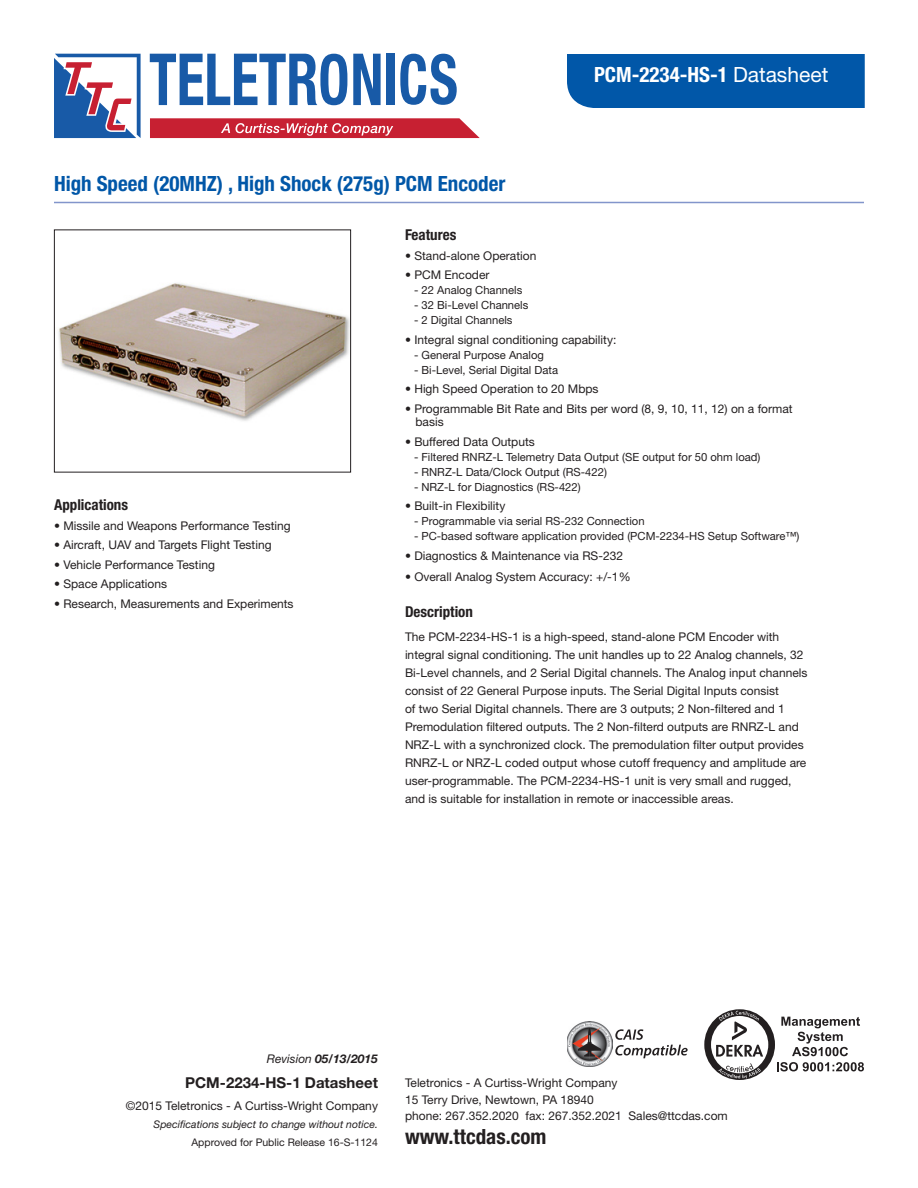
<style>
.page{position:relative;width:918px;height:1188px;background:#fff}
.page>*{position:absolute;margin:0;border:0;box-sizing:border-box;transform-origin:0 0}
.t1{font:700 condensed 21px "Helvetica Neue LT Std";color:#0157a8}
.t2{font:700 condensed 21px "Helvetica Neue LT Std";color:#fff}
.t3{font:700 condensed 21px "Helvetica Neue LT Std";color:#231f20}
.t4{font:700 condensed 15px "Helvetica Neue LT Std";color:#231f20}
.t5{font:700 15px "Helvetica Neue LT Std";color:#231f20}
.t6{font:12px/18px "Helvetica Neue LT Std";color:#231f20}
.t7{font:italic 700 12px "Helvetica Neue LT Std";color:#231f20}
.t8{font:11.25px "Helvetica Neue LT Std";color:#231f20}
.t9{font:italic 10.5px "Helvetica Neue LT Std";color:#231f20}
.t10{font:10.5px "Helvetica Neue LT Std";color:#231f20}
.s1{font-weight:400;font-stretch:normal}
.s2{font-weight:400}
</style>
<div class="page">
<div style="left:567px;top:54px;width:298px;height:54px;background:#0157a8"></div>
<hr style="left:54px;top:202px;width:810px;height:1px;background:#8295cb">
<img style="left:58px;top:283px;width:291px;height:138px">
<div style="left:54px;top:230px;width:297px;height:242px;border:1px solid #231f20"></div>
<img style="left:567px;top:1021px;width:45px;height:46px">
<svg style="left:615px;top:1029px;width:73px;height:29px"></svg>
<svg style="left:704px;top:1009px;width:160px;height:71px"></svg>
<svg style="left:54px;top:54px;width:87px;height:84px"></svg>
<svg style="left:150px;top:54px;width:197px;height:51px"></svg>
<svg style="left:353px;top:54px;width:28px;height:51px"></svg>
<div style="left:387px;top:54px;width:8px;height:51px;background:#185aa7"></div>
<svg style="left:400px;top:54px;width:57px;height:51px"></svg>
<svg style="left:150px;top:118px;width:330px;height:20px;background:#ce3d4d"></svg>
<h1 class="t1" style="left:54px;top:171px;width:453px">High Speed (20MHZ) , High Shock (275g) PCM Encoder</h1>
<h1 class="t2" style="left:594px;top:62px;width:236px">PCM-2234-HS-1 <span class="s1">Datasheet</span></h1>
<p class="t4" style="left:54px;top:496px;width:76px">Applications</p>
<p class="t6" style="left:54px;top:516px;width:238px">• Missile and Weapons Performance Testing</p>
<p class="t6" style="left:54px;top:536px;width:219px">• Aircraft, UAV and Targets Flight Testing</p>
<p class="t6" style="left:54px;top:555px;width:162px">• Vehicle Performance Testing</p>
<p class="t6" style="left:54px;top:575px;width:115px">• Space Applications</p>
<p class="t6" style="left:54px;top:594px;width:241px">• Research, Measurements and Experiments</p>
<p class="t4" style="left:405px;top:226px;width:53px">Features</p>
<p class="t6" style="left:405px;top:246px;width:133px">• Stand-alone Operation</p>
<p class="t6" style="left:405px;top:266px;width:86px">• PCM Encoder</p>
<p class="t8" style="left:414px;top:283px;width:110px">- 22 Analog Channels</p>
<p class="t8" style="left:414px;top:298px;width:116px">- 32 Bi-Level Channels</p>
<p class="t8" style="left:414px;top:313px;width:100px">- 2 Digital Channels</p>
<p class="t6" style="left:405px;top:330px;width:213px">• Integral signal conditioning capability:</p>
<p class="t8" style="left:414px;top:348px;width:132px">- General Purpose Analog</p>
<p class="t8" style="left:414px;top:363px;width:146px">- Bi-Level, Serial Digital Data</p>
<p class="t6" style="left:405px;top:380px;width:195px">• High Speed Operation to 20 Mbps</p>
<p class="t6" style="left:416px;top:402px;width:379px;line-height:13.5px;text-indent:-10px">• Programmable Bit Rate and Bits per word (8, 9, 10, 11, 12) on a format basis</p>
<p class="t6" style="left:405px;top:432px;width:131px">• Buffered Data Outputs</p>
<p class="t8" style="left:414px;top:450px;width:348px">- Filtered RNRZ-L Telemetry Data Output (SE output for 50 ohm load)</p>
<p class="t8" style="left:414px;top:465px;width:194px">- RNRZ-L Data/Clock Output (RS-422)</p>
<p class="t8" style="left:414px;top:480px;width:168px">- NRZ-L for Diagnostics (RS-422)</p>
<p class="t6" style="left:405px;top:497px;width:102px">• Built-in Flexibility</p>
<p class="t8" style="left:414px;top:514px;width:232px">- Programmable via serial RS-232 Connection</p>
<p class="t8" style="left:414px;top:529px;width:387px">- PC-based software application provided (PCM-2234-HS Setup Software™)</p>
<p class="t6" style="left:405px;top:546px;width:220px">• Diagnostics &amp; Maintenance via RS-232</p>
<p class="t6" style="left:405px;top:567px;width:227px">• Overall Analog System Accuracy: +/-1%</p>
<p class="t4" style="left:405px;top:602px;width:69px">Description</p>
<p class="t6" style="left:405px;top:627px;width:404px">The PCM-2234-HS-1 is a high-speed, stand-alone PCM Encoder with integral signal conditioning. The unit handles up to 22 Analog channels, 32<br>Bi-Level channels, and 2 Serial Digital channels. The Analog input channels consist of 22 General Purpose inputs. The Serial Digital Inputs consist<br>of two Serial Digital channels. There are 3 outputs; 2 Non-filtered and 1<br>Premodulation filtered outputs. The 2 Non-filterd outputs are RNRZ-L and NRZ-L with a synchronized clock. The premodulation filter output provides RNRZ-L or NRZ-L coded output whose cutoff frequency and amplitude are user-programmable. The PCM-2234-HS-1 unit is very small and rugged, and is suitable for installation in remote or inaccessible areas.</p>
<p class="t7" style="left:267px;top:1051px;width:113px"><span class="s2">Revision</span> 05/13/2015</p>
<p class="t5" style="left:185px;top:1073px;width:194px">PCM-2234-HS-1 Datasheet</p>
<p class="t6" style="left:126px;top:1097px;width:254px">©2015 Teletronics - A Curtiss-Wright Company</p>
<p class="t9" style="left:154px;top:1118px;width:226px">Specifications subject to change without notice.</p>
<p class="t10" style="left:191px;top:1136px;width:188px">Approved for Public Release 16-S-1124</p>
<p class="t6" style="left:405px;top:1074px;width:324px;line-height:16.5px">Teletronics - A Curtiss-Wright Company<br>15 Terry Drive, Newtown, PA 18940<br>phone: 267.352.2020 fax: 267.352.2021 Sales@ttcdas.com</p>
<h1 class="t3" style="left:405px;top:1124px;width:143px">www.ttcdas.com</h1>
</div>
